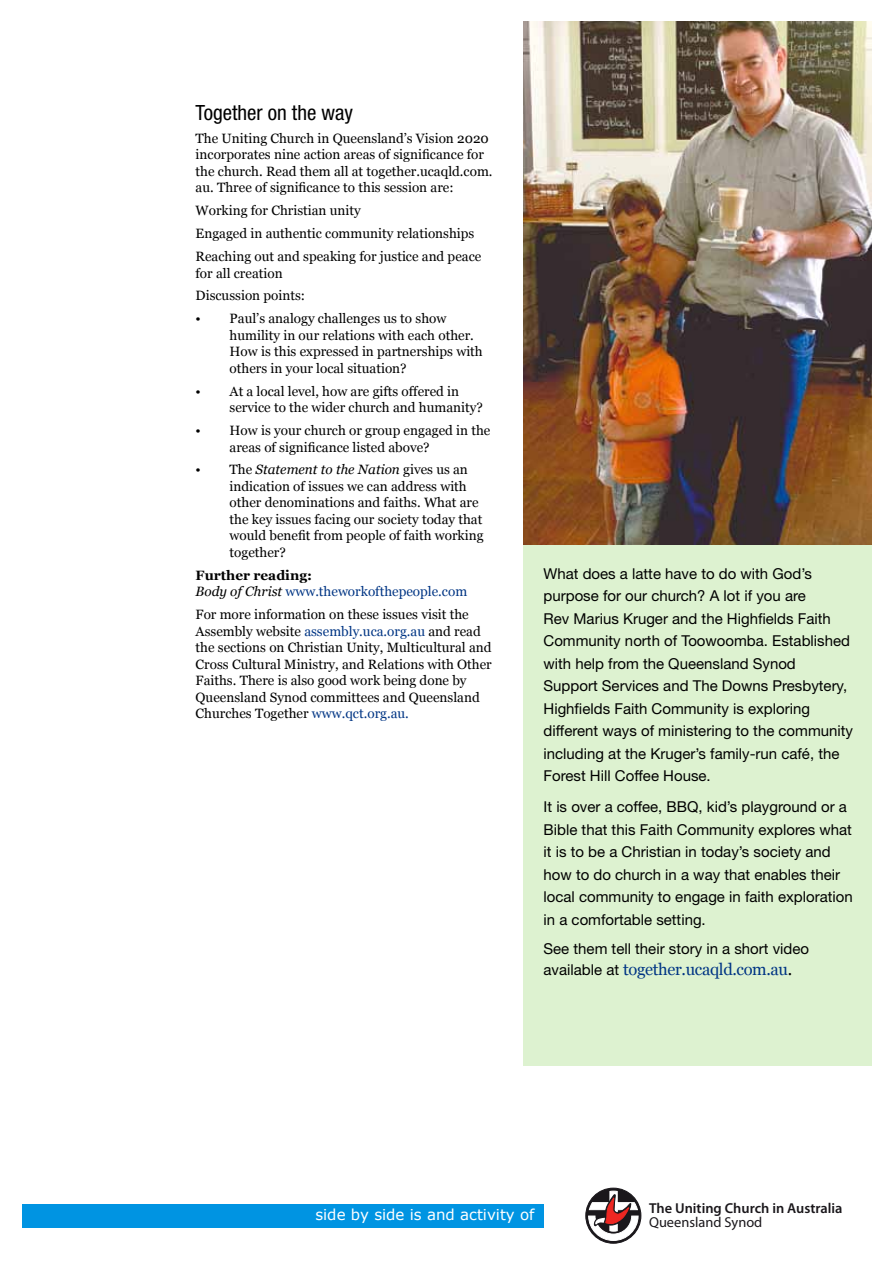
<style>
.page{position:relative;width:893px;height:1263px;background:#fff}
.page>*{position:absolute;margin:0;border:0;box-sizing:border-box;transform-origin:0 0}
.t1{font:condensed 21px "Helvetica Neue";color:#000}
.t2{font:16.5px "Georgia";letter-spacing:-.02em;color:#003584}
.t3{font:15px/22.5px "Helvetica Neue";color:#000}
.t4{font:15px "Verdana";color:#fff}
.t5{font:600 14.4px "Myriad Pro";color:#1a171b}
.t6{font:14.4px "Myriad Pro";color:#1a171b}
.t7{font:13.5px/16.5px "Georgia";color:#000}
.t8{font:13.5px/16.5px "Georgia";color:#003584}
.s1{font-style:italic}
.s2{font-weight:700;color:#000}
.s3{font-style:italic;color:#000}
.s4{color:#003584}
.s5{font-family:"Helvetica Neue";font-size:15px;color:#000}
.s6{color:#000}
</style>
<div class="page">
<div style="left:523px;top:544px;width:349px;height:521px;background:#ddf2d0"></div>
<div style="left:22px;top:1204px;width:522px;height:23px;background:#0094e2"></div>
<svg style="left:586px;top:1188px;width:55px;height:55px"></svg>
<div style="left:586px;top:1188px;width:55px;height:55px;border:1px solid #1a171b;border-radius:50%"></div>
<svg style="left:588px;top:1191px;width:50px;height:49px"></svg>
<img style="left:523px;top:21px;width:348px;height:523px">
<h1 class="t1" style="left:196px;top:100px;width:159px">Together on the way</h1>
<p class="t7" style="left:196px;top:130px;width:298px">The Uniting Church in Queensland’s Vision 2020 incorporates nine action areas of significance for the church. Read them all at together.ucaqld.com. au. Three of significance to this session are:</p>
<p class="t7" style="left:196px;top:199px;width:287px;line-height:23px">Working for Christian unity<br>Engaged in authentic community relationships<br>Reaching out and speaking for justice and peace</p>
<p class="t7" style="left:196px;top:261px;width:111px;line-height:23px">for all creation<br>Discussion points:</p>
<p class="t7" style="left:230px;top:310px;width:255px;text-indent:-34px">• Paul’s analogy challenges us to show humility in our relations with each other.<br>How is this expressed in partnerships with others in your local situation?</p>
<p class="t7" style="left:230px;top:383px;width:255px;text-indent:-34px">• At a local level, how are gifts offered in service to the wider church and humanity?</p>
<p class="t7" style="left:230px;top:422px;width:262px;text-indent:-34px">• How is your church or group engaged in the areas of significance listed above?</p>
<p class="t7" style="left:230px;top:461px;width:256px;text-indent:-34px">• The <span class="s1">Statement to the Nation</span> gives us an indication of issues we can address with other denominations and faiths. What are the key issues facing our society today that would benefit from people of faith working together?</p>
<p class="t8" style="left:196px;top:567px;width:273px"><span class="s2">Further reading:<br></span><span class="s3">Body of Christ</span> www.theworkofthepeople.com</p>
<p class="t7" style="left:196px;top:606px;width:298px">For more information on these issues visit the Assembly website <span class="s4">assembly.uca.org.au</span> and read the sections on Christian Unity, Multicultural and Cross Cultural Ministry, and Relations with Other Faiths. There is also good work being done by Queensland Synod committees and Queensland Churches Together <span class="s4">www.qct.org.au.</span></p>
<p class="t3" style="left:544px;top:562px;width:311px">What does a latte have to do with God’s purpose for our church? A lot if you are<br>Rev Marius Kruger and the Highfields Faith Community north of Toowoomba. Established with help from the Queensland Synod Support Services and The Downs Presbytery, Highfields Faith Community is exploring different ways of ministering to the community including at the Kruger’s family-run café, the Forest Hill Coffee House.</p>
<p class="t3" style="left:544px;top:795px;width:311px">It is over a coffee, BBQ, kid’s playground or a Bible that this Faith Community explores what it is to be a Christian in today’s society and how to do church in a way that enables their local community to engage in faith exploration in a comfortable setting.</p>
<p class="t3" style="left:544px;top:937px;width:267px">See them tell their story in a short video</p>
<p class="t2" style="left:544px;top:960px;width:250px"><span class="s5">available at</span> together.ucaqld.com.au<span class="s6">.</span></p>
<p class="t4" style="left:315px;top:1205px;width:220px">side by side is and activity of</p>
<p class="t5" style="left:649px;top:1198px;width:195px">The Uniting Church in Australia</p>
<p class="t6" style="left:649px;top:1213px;width:115px">Queensland Synod</p>
</div>
